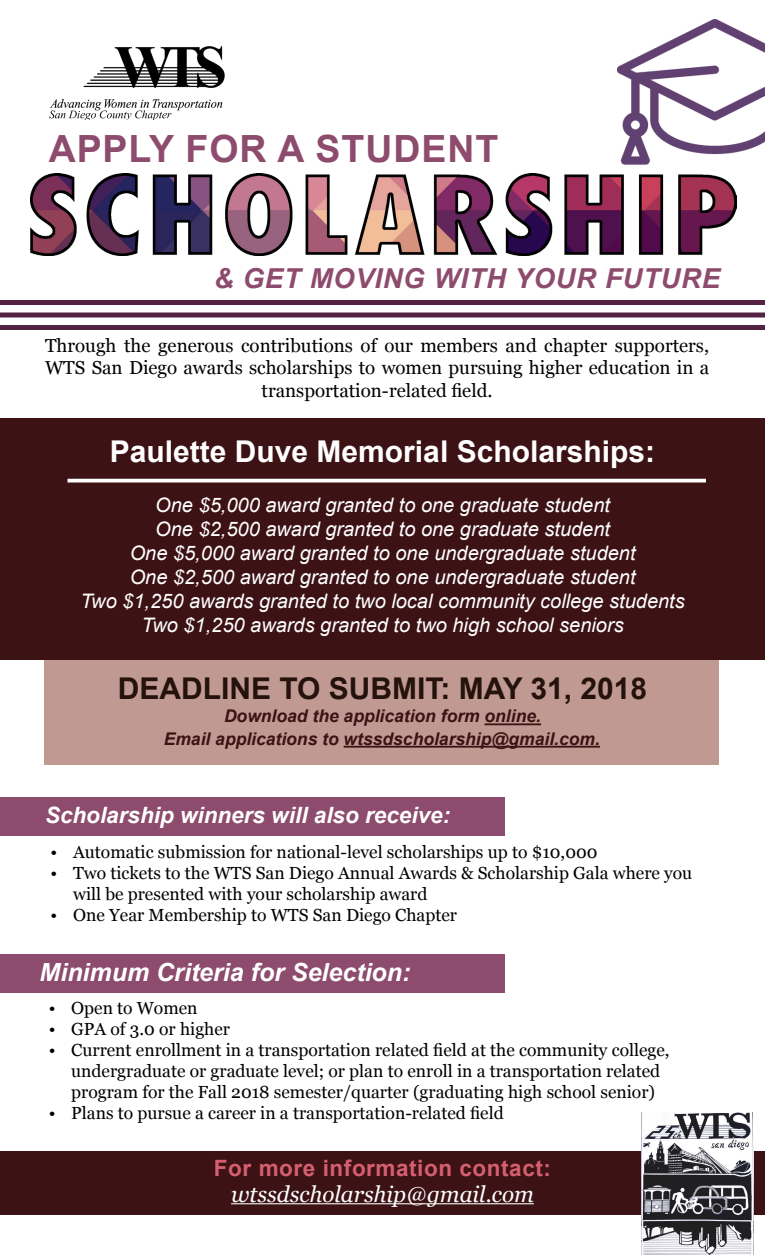
<style>
.page{position:relative;width:765px;height:1260px;background:#fff}
.page>*{position:absolute;margin:0;border:0;box-sizing:border-box;transform-origin:0 0}
.t1{font:700 37.5px "Arial";letter-spacing:.025em;color:#8d4b6d}
.t2{font:700 30px "Arial";color:#fff}
.t3{font:700 30px "Arial";color:#25120c}
.t4{font:italic 700 27.5px "Arial";letter-spacing:.025em;color:#8d4b6d}
.t5{font:italic 700 25px "Arial";color:#fff}
.t6{font:italic 700 22.5px "Arial";color:#fff}
.t7{font:700 22.5px "Arial";letter-spacing:.025em;color:#d55f71}
.t8{font:italic 22.5px "Georgia";color:#fff}
.t9{font:italic 20px/24px "Arial";color:#fff;text-align:center}
.t10{font:18.75px/22.5px "Georgia";color:#000;text-align:center}
.t11{font:17.5px/21px "Georgia";color:#000}
.t12{font:italic 700 17.5px "Arial";color:#3c1214}
</style>
<div class="page">
<div style="left:44px;top:650px;width:675px;height:115px;background:#c09a92"></div>
<div style="left:0;top:798px;width:505px;height:38px;background:#8d4b6d"></div>
<div style="left:0;top:419px;width:765px;height:241px;background:#3c1214"></div>
<img style="left:31px;top:173px;width:705px;height:83px">
<div style="left:0;top:300px;width:765px;height:5px;background:#542344"></div>
<div style="left:0;top:954px;width:505px;height:38px;background:#8d4b6d"></div>
<div style="left:0;top:1151px;width:765px;height:64px;background:#3c1214"></div>
<hr style="left:231px;top:1203px;width:303px;height:1px;background:#fff">
<hr style="left:344px;top:746px;width:256px;height:2px;background:#3c1214">
<hr style="left:68px;top:479px;width:638px;height:3px;background:#fff">
<hr style="left:485px;top:723px;width:56px;height:2px;background:#3c1214">
<img style="left:641px;top:1112px;width:113px;height:142px">
<img style="left:617px;top:19px;width:148px;height:146px">
<img style="left:49px;top:46px;width:176px;height:74px">
<div style="left:0;top:312px;width:765px;height:6px;background:#542344"></div>
<div style="left:0;top:325px;width:765px;height:5px;background:#542344"></div>
<h1 class="t1" style="left:49px;top:124px;width:451px">APPLY FOR A STUDENT</h1>
<h3 class="t4" style="left:214px;top:260px;width:508px">&amp; GET MOVING WITH YOUR FUTURE</h3>
<p class="t10" style="left:45px;top:333px;width:666px">Through the generous contributions of our members and chapter supporters,<br>WTS San Diego awards scholarships to women pursuing higher education in a transportation-related field.</p>
<h2 class="t2" style="left:110px;top:432px;width:547px">Paulette Duve Memorial Scholarships:</h2>
<p class="t9" style="left:81px;top:493px;width:606px">One $5,000 award granted to one graduate student<br>One $2,500 award granted to one graduate student<br>One $5,000 award granted to one undergraduate student<br>One $2,500 award granted to one undergraduate student<br>Two $1,250 awards granted to two local community college students Two $1,250 awards granted to two high school seniors</p>
<h2 class="t3" style="left:118px;top:668px;width:531px">DEADLINE TO SUBMIT: MAY 31, 2018</h2>
<p class="t12" style="left:164px;top:727px;width:438px">Email applications to wtssdscholarship@gmail.com.</p>
<p class="t12" style="left:224px;top:705px;width:318px">Download the application form online.</p>
<p class="t6" style="left:45px;top:800px;width:407px">Scholarship winners will also receive:</p>
<p class="t11" style="left:51px;top:841px;width:548px">• Automatic submission for national-level scholarships up to $10,000</p>
<p class="t11" style="left:73px;top:862px;width:621px;text-indent:-23px">• Two tickets to the WTS San Diego Annual Awards &amp; Scholarship Gala where you will be presented with your scholarship award</p>
<p class="t11" style="left:51px;top:904px;width:408px">• One Year Membership to WTS San Diego Chapter</p>
<h3 class="t5" style="left:40px;top:956px;width:372px">Minimum Criteria for Selection:</h3>
<p class="t11" style="left:49px;top:997px;width:150px">• Open to Women</p>
<p class="t11" style="left:49px;top:1018px;width:183px">• GPA of 3.0 or higher</p>
<p class="t11" style="left:71px;top:1039px;width:600px;text-indent:-23px">• Current enrollment in a transportation related field at the community college, undergraduate or graduate level; or plan to enroll in a transportation related program for the Fall 2018 semester/quarter (graduating high school senior)</p>
<p class="t11" style="left:49px;top:1102px;width:457px">• Plans to pursue a career in a transportation-related field</p>
<p class="t7" style="left:214px;top:1153px;width:339px">For more information contact:</p>
<p class="t8" style="left:231px;top:1178px;width:304px">wtssdscholarship@gmail.com</p>
</div>
